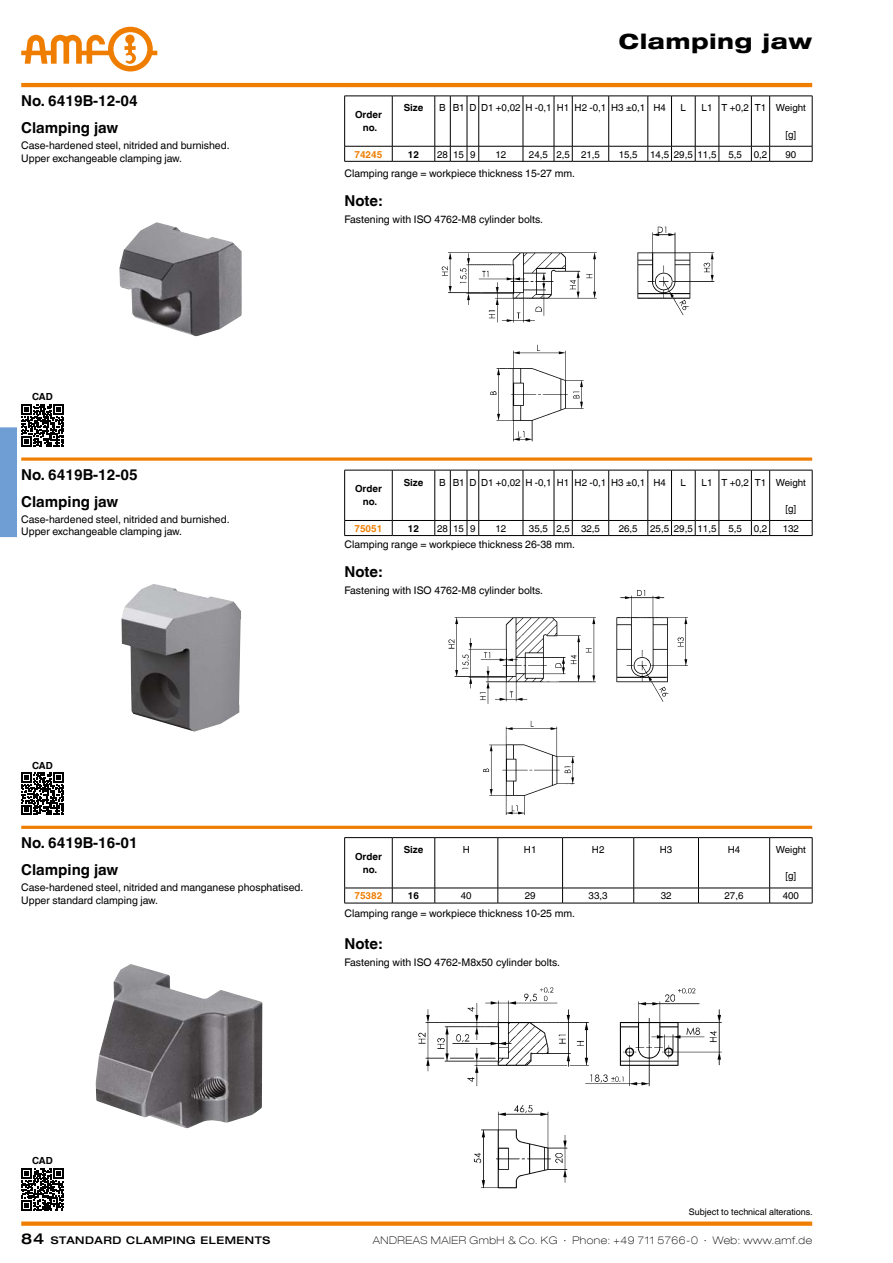
<style>
.page{position:relative;width:893px;height:1263px;background:#fff}
.page>*{position:absolute;margin:0;border:0;box-sizing:border-box;transform-origin:0 0}
.t1{font:800 expanded 21px "Helvetica Neue LT Com";color:#000}
.t2{font:700 15px "Helvetica World";color:#000}
.t3{font:10.5px/12.8px "Helvetica World";color:#000}
.t4{font:100 expanded 10.5px "Helvetica Neue LT Com";letter-spacing:.05em;color:#000}
.t5{font:500 expanded 10.5px "Helvetica Neue LT Com";letter-spacing:.05em;color:#000}
.t6{font:9.75px "Helvetica World";color:#000}
.t7{font:700 9.75px/12.8px "Helvetica World";color:#000;text-align:center}
.t8{font:700 9.75px "Helvetica World";color:#ef7d00}
.t9{font:9px "Helvetica World";color:#000}
.s1{font-size:15px}
</style>
<div class="page">
<hr style="left:21px;top:83px;width:791px;height:4px;background:#ef7d00">
<svg style="left:21px;top:27px;width:136px;height:44px"></svg>
<div style="left:21px;top:1221px;width:791px;height:5px;background:#ef7d00"></div>
<img style="left:119px;top:222px;width:123px;height:114px">
<img style="left:441px;top:226px;width:273px;height:216px">
<svg style="left:64px;top:457px;width:748px;height:4px"></svg>
<hr style="left:21px;top:826px;width:791px;height:3px;background:#ef7d00">
<img style="left:448px;top:590px;width:240px;height:224px">
<img style="left:121px;top:584px;width:120px;height:147px">
<img style="left:96px;top:964px;width:166px;height:164px">
<img style="left:418px;top:987px;width:304px;height:202px">
<svg style="left:0;top:404px;width:64px;height:133px"></svg>
<svg style="left:21px;top:772px;width:43px;height:43px"></svg>
<svg style="left:21px;top:1168px;width:43px;height:43px"></svg>
<svg style="left:344px;top:96px;width:469px;height:66px"></svg>
<hr style="left:770px;top:161px;width:42px;height:1px;background:#000">
<svg style="left:344px;top:470px;width:469px;height:66px"></svg>
<hr style="left:770px;top:535px;width:42px;height:1px;background:#000">
<hr style="left:344px;top:837px;width:48px;height:1px;background:#000">
<hr style="left:392px;top:837px;width:43px;height:1px;background:#000">
<hr style="left:435px;top:837px;width:63px;height:1px;background:#000">
<hr style="left:498px;top:837px;width:65px;height:1px;background:#000">
<hr style="left:563px;top:837px;width:71px;height:1px;background:#000">
<hr style="left:634px;top:837px;width:64px;height:1px;background:#000">
<hr style="left:698px;top:837px;width:72px;height:1px;background:#000">
<hr style="left:770px;top:837px;width:42px;height:1px;background:#000">
<svg style="left:344px;top:838px;width:469px;height:65px"></svg>
<hr style="left:344px;top:903px;width:48px;height:1px;background:#000">
<hr style="left:392px;top:903px;width:43px;height:1px;background:#000">
<hr style="left:435px;top:903px;width:63px;height:1px;background:#000">
<hr style="left:498px;top:903px;width:65px;height:1px;background:#000">
<hr style="left:563px;top:903px;width:71px;height:1px;background:#000">
<hr style="left:634px;top:903px;width:64px;height:1px;background:#000">
<hr style="left:698px;top:903px;width:72px;height:1px;background:#000">
<hr style="left:770px;top:903px;width:42px;height:1px;background:#000">
<h2 class="t2" style="left:21px;top:92px;width:118px">No. 6419B-12-04</h2>
<h2 class="t2" style="left:21px;top:119px;width:99px">Clamping jaw</h2>
<p class="t3" style="left:21px;top:139px;width:210px">Case-hardened steel, nitrided and burnished.<br>Upper exchangeable clamping jaw.</p>
<p class="t7" style="left:355px;top:108px;width:28px">Order no.</p>
<h1 class="t1" style="left:619px;top:28px;width:195px">Clamping jaw</h1>
<p class="t7" style="left:404px;top:102px;width:21px">Size</p>
<p class="t6" style="left:439px;top:102px;width:228px">B B1 D D1 +0,02 H -0,1 H1 H2 -0,1 H3 ±0,1 H4</p>
<p class="t6" style="left:681px;top:102px;width:7px">L</p>
<p class="t6" style="left:702px;top:102px;width:106px">L1 T +0,2 T1 Weight</p>
<p class="t6" style="left:785px;top:129px;width:12px">[g]</p>
<p class="t8" style="left:354px;top:148px;width:30px">74245</p>
<p class="t7" style="left:408px;top:148px;width:13px">12</p>
<p class="t6" style="left:437px;top:148px;width:40px">28 15 9</p>
<p class="t6" style="left:495px;top:148px;width:12px">12</p>
<p class="t6" style="left:529px;top:148px;width:72px">24,5 2,5 21,5</p>
<p class="t6" style="left:619px;top:148px;width:20px">15,5</p>
<p class="t6" style="left:650px;top:148px;width:119px">14,5 29,5 11,5 5,5 0,2</p>
<p class="t6" style="left:785px;top:148px;width:12px">90</p>
<p class="t3" style="left:344px;top:167px;width:232px">Clamping range = workpiece thickness 15-27 mm.</p>
<h2 class="t2" style="left:344px;top:192px;width:39px">Note:</h2>
<p class="t3" style="left:344px;top:213px;width:200px">Fastening with ISO 4762-M8 cylinder bolts.</p>
<p class="t7" style="left:32px;top:391px;width:22px">CAD</p>
<h2 class="t2" style="left:21px;top:466px;width:118px">No. 6419B-12-05</h2>
<h2 class="t2" style="left:21px;top:493px;width:99px">Clamping jaw</h2>
<p class="t3" style="left:21px;top:513px;width:210px">Case-hardened steel, nitrided and burnished.<br>Upper exchangeable clamping jaw.</p>
<p class="t7" style="left:355px;top:483px;width:28px">Order no.</p>
<p class="t7" style="left:404px;top:476px;width:21px">Size</p>
<p class="t6" style="left:439px;top:476px;width:228px">B B1 D D1 +0,02 H -0,1 H1 H2 -0,1 H3 ±0,1 H4</p>
<p class="t6" style="left:681px;top:476px;width:7px">L</p>
<p class="t6" style="left:702px;top:476px;width:106px">L1 T +0,2 T1 Weight</p>
<p class="t6" style="left:785px;top:503px;width:12px">[g]</p>
<p class="t8" style="left:354px;top:523px;width:30px">75051</p>
<p class="t7" style="left:408px;top:522px;width:13px">12</p>
<p class="t6" style="left:437px;top:523px;width:40px">28 15 9</p>
<p class="t6" style="left:495px;top:523px;width:12px">12</p>
<p class="t6" style="left:529px;top:523px;width:72px">35,5 2,5 32,5</p>
<p class="t6" style="left:619px;top:523px;width:20px">26,5</p>
<p class="t6" style="left:650px;top:523px;width:119px">25,5 29,5 11,5 5,5 0,2</p>
<p class="t6" style="left:783px;top:523px;width:18px">132</p>
<p class="t3" style="left:344px;top:538px;width:232px">Clamping range = workpiece thickness 26-38 mm.</p>
<h2 class="t2" style="left:344px;top:563px;width:39px">Note:</h2>
<p class="t3" style="left:344px;top:584px;width:200px">Fastening with ISO 4762-M8 cylinder bolts.</p>
<p class="t7" style="left:32px;top:759px;width:22px">CAD</p>
<h2 class="t2" style="left:21px;top:834px;width:118px">No. 6419B-16-01</h2>
<h2 class="t2" style="left:21px;top:861px;width:99px">Clamping jaw</h2>
<p class="t3" style="left:21px;top:881px;width:284px">Case-hardened steel, nitrided and manganese phosphatised.<br>Upper standard clamping jaw.</p>
<p class="t7" style="left:355px;top:850px;width:28px">Order no.</p>
<p class="t7" style="left:404px;top:843px;width:21px">Size</p>
<p class="t6" style="left:463px;top:844px;width:9px">H</p>
<p class="t6" style="left:524px;top:844px;width:14px">H1</p>
<p class="t6" style="left:592px;top:844px;width:14px">H2</p>
<p class="t6" style="left:660px;top:844px;width:14px">H3</p>
<p class="t6" style="left:728px;top:844px;width:14px">H4</p>
<p class="t6" style="left:776px;top:844px;width:31px">Weight</p>
<p class="t6" style="left:785px;top:870px;width:12px">[g]</p>
<p class="t8" style="left:354px;top:890px;width:30px">75382</p>
<p class="t7" style="left:408px;top:889px;width:13px">16</p>
<p class="t6" style="left:461px;top:890px;width:12px">40</p>
<p class="t6" style="left:525px;top:890px;width:12px">29</p>
<p class="t6" style="left:589px;top:890px;width:20px">33,3</p>
<p class="t6" style="left:661px;top:890px;width:12px">32</p>
<p class="t6" style="left:724px;top:890px;width:20px">27,6</p>
<p class="t6" style="left:783px;top:890px;width:18px">400</p>
<p class="t3" style="left:344px;top:906px;width:232px">Clamping range = workpiece thickness 10-25 mm.</p>
<h2 class="t2" style="left:344px;top:935px;width:39px">Note:</h2>
<p class="t3" style="left:344px;top:956px;width:217px">Fastening with ISO 4762-M8x50 cylinder bolts.</p>
<p class="t7" style="left:32px;top:1154px;width:22px">CAD</p>
<p class="t9" style="left:689px;top:1207px;width:125px">Subject to technical alterations.</p>
<p class="t5" style="left:21px;top:1233px;width:249px"><span class="s1">84</span> STANDARD CLAMPING ELEMENTS</p>
<p class="t4" style="left:373px;top:1233px;width:441px">ANDREAS MAIER GmbH &amp; Co. KG ∙ Phone: +49 711 5766-0 ∙ Web: www.amf.de</p>
</div>
